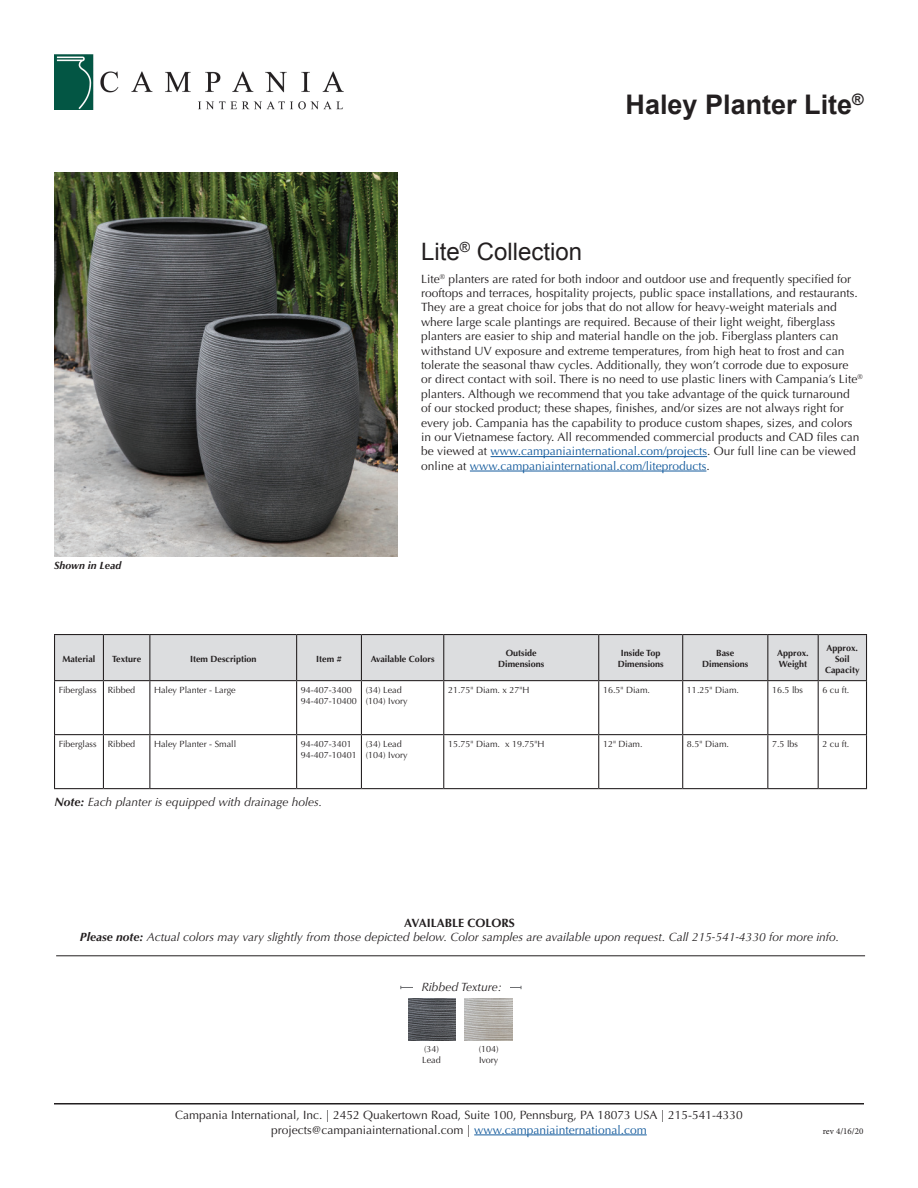
<style>
.page{position:relative;width:918px;height:1188px;background:#fff}
.page>*{position:absolute;margin:0;border:0;box-sizing:border-box;transform-origin:0 0}
.t1{font:700 27px "Arial";color:#231f20}
.t2{font:24px "Arial";color:#231f20}
.t3{font:12px/14.4px "Optima";color:#231f20;text-align:center}
.t4{font:italic 12px/14.4px "Optima";color:#231f20;text-align:center}
.t5{font:italic 700 10.5px "Optima";color:#231f20}
.t6{font:9px/10.8px "Optima";color:#231f20}
.t7{font:700 9px/10.8px "Optima";color:#231f20;text-align:center}
.t8{font:9px "Minion Pro";color:#231f20}
.s1{color:#175d9e}
.s2{font-weight:700}
.s3{font-weight:700;font-style:normal}
</style>
<div class="page">
<hr style="left:474px;top:1135px;width:173px;height:1px;background:#175d9e">
<hr style="left:54px;top:1103px;width:810px;height:2px;background:#231f20">
<img style="left:55px;top:54px;width:288px;height:56px">
<img style="left:54px;top:173px;width:343px;height:384px">
<img style="left:408px;top:998px;width:48px;height:43px">
<img style="left:465px;top:998px;width:47px;height:43px">
<hr style="left:401px;top:987px;width:120px;height:1px;background:#6c6d70">
<div style="left:413px;top:979px;width:97px;height:14px;background:#fff"></div>
<hr style="left:56px;top:955px;width:809px;height:1px;background:#231f20">
<div style="left:55px;top:635px;width:811px;height:45px;background:#dcdddf"></div>
<hr style="left:54px;top:634px;width:49px;height:1px;background:#231f20">
<hr style="left:54px;top:635px;width:1px;height:45px;background:#231f20">
<hr style="left:103px;top:634px;width:47px;height:1px;background:#231f20">
<hr style="left:103px;top:635px;width:1px;height:45px;background:#231f20">
<hr style="left:150px;top:634px;width:147px;height:1px;background:#231f20">
<hr style="left:149px;top:635px;width:1px;height:45px;background:#231f20">
<hr style="left:297px;top:634px;width:64px;height:1px;background:#231f20">
<hr style="left:296px;top:635px;width:1px;height:45px;background:#231f20">
<hr style="left:361px;top:634px;width:83px;height:1px;background:#231f20">
<hr style="left:361px;top:635px;width:1px;height:45px;background:#231f20">
<hr style="left:444px;top:634px;width:155px;height:1px;background:#231f20">
<hr style="left:443px;top:635px;width:1px;height:45px;background:#231f20">
<hr style="left:599px;top:634px;width:84px;height:1px;background:#231f20">
<hr style="left:598px;top:635px;width:1px;height:45px;background:#231f20">
<hr style="left:683px;top:634px;width:85px;height:1px;background:#231f20">
<hr style="left:682px;top:635px;width:1px;height:45px;background:#231f20">
<hr style="left:768px;top:634px;width:50px;height:1px;background:#231f20">
<hr style="left:767px;top:635px;width:1px;height:45px;background:#231f20">
<hr style="left:818px;top:634px;width:49px;height:1px;background:#231f20">
<hr style="left:818px;top:635px;width:1px;height:45px;background:#231f20">
<hr style="left:866px;top:635px;width:1px;height:45px;background:#231f20">
<hr style="left:54px;top:680px;width:49px;height:1px;background:#231f20">
<hr style="left:54px;top:681px;width:1px;height:53px;background:#231f20">
<hr style="left:103px;top:680px;width:47px;height:1px;background:#231f20">
<hr style="left:103px;top:681px;width:1px;height:53px;background:#231f20">
<hr style="left:150px;top:680px;width:147px;height:1px;background:#231f20">
<hr style="left:149px;top:681px;width:1px;height:53px;background:#231f20">
<hr style="left:297px;top:680px;width:64px;height:1px;background:#231f20">
<hr style="left:296px;top:681px;width:1px;height:53px;background:#231f20">
<hr style="left:361px;top:680px;width:83px;height:1px;background:#231f20">
<hr style="left:361px;top:681px;width:1px;height:53px;background:#231f20">
<hr style="left:444px;top:680px;width:155px;height:1px;background:#231f20">
<hr style="left:443px;top:681px;width:1px;height:53px;background:#231f20">
<hr style="left:599px;top:680px;width:84px;height:1px;background:#231f20">
<hr style="left:598px;top:681px;width:1px;height:53px;background:#231f20">
<hr style="left:683px;top:680px;width:85px;height:1px;background:#231f20">
<hr style="left:682px;top:681px;width:1px;height:53px;background:#231f20">
<hr style="left:768px;top:680px;width:50px;height:1px;background:#231f20">
<hr style="left:767px;top:681px;width:1px;height:53px;background:#231f20">
<hr style="left:818px;top:680px;width:49px;height:1px;background:#231f20">
<hr style="left:818px;top:681px;width:1px;height:53px;background:#231f20">
<hr style="left:866px;top:681px;width:1px;height:53px;background:#231f20">
<hr style="left:54px;top:734px;width:49px;height:1px;background:#231f20">
<hr style="left:54px;top:735px;width:1px;height:53px;background:#231f20">
<hr style="left:103px;top:734px;width:47px;height:1px;background:#231f20">
<hr style="left:103px;top:735px;width:1px;height:53px;background:#231f20">
<hr style="left:150px;top:734px;width:147px;height:1px;background:#231f20">
<hr style="left:149px;top:735px;width:1px;height:53px;background:#231f20">
<hr style="left:297px;top:734px;width:64px;height:1px;background:#231f20">
<hr style="left:296px;top:735px;width:1px;height:53px;background:#231f20">
<hr style="left:361px;top:734px;width:83px;height:1px;background:#231f20">
<hr style="left:361px;top:735px;width:1px;height:53px;background:#231f20">
<hr style="left:444px;top:734px;width:155px;height:1px;background:#231f20">
<hr style="left:443px;top:735px;width:1px;height:53px;background:#231f20">
<hr style="left:599px;top:734px;width:84px;height:1px;background:#231f20">
<hr style="left:598px;top:735px;width:1px;height:53px;background:#231f20">
<hr style="left:683px;top:734px;width:85px;height:1px;background:#231f20">
<hr style="left:682px;top:735px;width:1px;height:53px;background:#231f20">
<hr style="left:768px;top:734px;width:50px;height:1px;background:#231f20">
<hr style="left:767px;top:735px;width:1px;height:53px;background:#231f20">
<hr style="left:818px;top:734px;width:49px;height:1px;background:#231f20">
<hr style="left:818px;top:735px;width:1px;height:53px;background:#231f20">
<hr style="left:866px;top:735px;width:1px;height:53px;background:#231f20">
<hr style="left:54px;top:788px;width:49px;height:1px;background:#231f20">
<hr style="left:103px;top:788px;width:47px;height:1px;background:#231f20">
<hr style="left:150px;top:788px;width:147px;height:1px;background:#231f20">
<hr style="left:297px;top:788px;width:64px;height:1px;background:#231f20">
<hr style="left:361px;top:788px;width:83px;height:1px;background:#231f20">
<hr style="left:444px;top:788px;width:155px;height:1px;background:#231f20">
<hr style="left:599px;top:788px;width:84px;height:1px;background:#231f20">
<hr style="left:683px;top:788px;width:85px;height:1px;background:#231f20">
<hr style="left:768px;top:788px;width:50px;height:1px;background:#231f20">
<hr style="left:818px;top:788px;width:49px;height:1px;background:#231f20">
<hr style="left:491px;top:456px;width:216px;height:1px;background:#175d9e">
<hr style="left:470px;top:471px;width:236px;height:1px;background:#175d9e">
<h1 class="t1" style="left:626px;top:87px;width:240px">Haley Planter Lite<sup>®</sup></h1>
<p class="t5" style="left:54px;top:559px;width:68px">Shown in Lead</p>
<h2 class="t2" style="left:421px;top:236px;width:163px">Lite<sup>®</sup> Collection</h2>
<p class="t3" style="left:421px;top:272px;width:443px;text-align:left">Lite<sup>®</sup> planters are rated for both indoor and outdoor use and frequently specified for rooftops and terraces, hospitality projects, public space installations, and restaurants.<br>They are a great choice for jobs that do not allow for heavy-weight materials and where large scale plantings are required. Because of their light weight, fiberglass planters are easier to ship and material handle on the job. Fiberglass planters can withstand UV exposure and extreme temperatures, from high heat to frost and can tolerate the seasonal thaw cycles. Additionally, they won’t corrode due to exposure<br>or direct contact with soil. There is no need to use plastic liners with Campania’s Lite<sup>® </sup>planters. Although we recommend that you take advantage of the quick turnaround of our stocked product; these shapes, finishes, and/or sizes are not always right for every job. Campania has the capability to produce custom shapes, sizes, and colors in our Vietnamese factory. All recommended commercial products and CAD files can be viewed at <span class="s1">www.campaniainternational.com/projects</span>. Our full line can be viewed online at <span class="s1">www.campaniainternational.com/liteproducts</span>.</p>
<p class="t7" style="left:62px;top:653px;width:35px">Material</p>
<p class="t7" style="left:112px;top:653px;width:31px">Texture</p>
<p class="t7" style="left:190px;top:653px;width:68px">Item Description</p>
<p class="t7" style="left:316px;top:653px;width:27px">Item #</p>
<p class="t7" style="left:371px;top:653px;width:65px">Available Colors</p>
<p class="t7" style="left:498px;top:648px;width:48px">Outside<br>Dimensions</p>
<p class="t7" style="left:618px;top:648px;width:48px">Inside Top<br>Dimensions</p>
<p class="t7" style="left:702px;top:648px;width:48px">Base<br>Dimensions</p>
<p class="t7" style="left:777px;top:648px;width:33px;text-align:left">Approx.<br>Weight</p>
<p class="t7" style="left:825px;top:643px;width:36px">Approx.<br>Soil<br>Capacity</p>
<p class="t6" style="left:59px;top:685px;width:78px">Fiberglass Ribbed</p>
<p class="t6" style="left:154px;top:685px;width:83px">Haley Planter - Large</p>
<p class="t6" style="left:301px;top:685px;width:58px">94-407-3400<br>94-407-10400</p>
<p class="t6" style="left:366px;top:685px;width:43px">(34) Lead (104) Ivory</p>
<p class="t6" style="left:448px;top:685px;width:83px">21.75" Diam. x 27"H</p>
<p class="t6" style="left:603px;top:685px;width:49px">16.5" Diam.</p>
<p class="t6" style="left:687px;top:685px;width:54px">11.25" Diam.</p>
<p class="t6" style="left:772px;top:685px;width:33px">16.5 lbs</p>
<p class="t6" style="left:822px;top:685px;width:29px">6 cu ft.</p>
<p class="t6" style="left:59px;top:739px;width:78px">Fiberglass Ribbed</p>
<p class="t6" style="left:154px;top:739px;width:84px">Haley Planter - Small</p>
<p class="t6" style="left:301px;top:739px;width:58px">94-407-3401<br>94-407-10401</p>
<p class="t6" style="left:366px;top:739px;width:43px">(34) Lead (104) Ivory</p>
<p class="t6" style="left:448px;top:739px;width:98px">15.75" Diam. x 19.75"H</p>
<p class="t6" style="left:603px;top:739px;width:41px">12" Diam.</p>
<p class="t6" style="left:687px;top:739px;width:44px">8.5" Diam.</p>
<p class="t6" style="left:772px;top:739px;width:28px">7.5 lbs</p>
<p class="t6" style="left:822px;top:739px;width:29px">2 cu ft.</p>
<p class="t4" style="left:55px;top:795px;width:269px"><span class="s2">Note:</span> Each planter is equipped with drainage holes.</p>
<p class="t4" style="left:80px;top:916px;width:761px"><span class="s3">AVAILABLE COLORS<br></span><span class="s2">Please note:</span> Actual colors may vary slightly from those depicted below. Color samples are available upon request. Call 215-541-4330 for more info.</p>
<p class="t4" style="left:421px;top:979px;width:82px">Ribbed Texture:</p>
<p class="t6" style="left:422px;top:1044px;width:20px">(34)<br>Lead</p>
<p class="t6" style="left:479px;top:1044px;width:22px">(104)<br>Ivory</p>
<p class="t3" style="left:175px;top:1108px;width:569px">Campania International, Inc. | 2452 Quakertown Road, Suite 100, Pennsburg, PA 18073 USA | 215-541-4330 projects@campaniainternational.com | <span class="s1">www.campaniainternational.com</span></p>
<p class="t8" style="left:823px;top:1125px;width:42px">rev 4/16/20</p>
</div>
